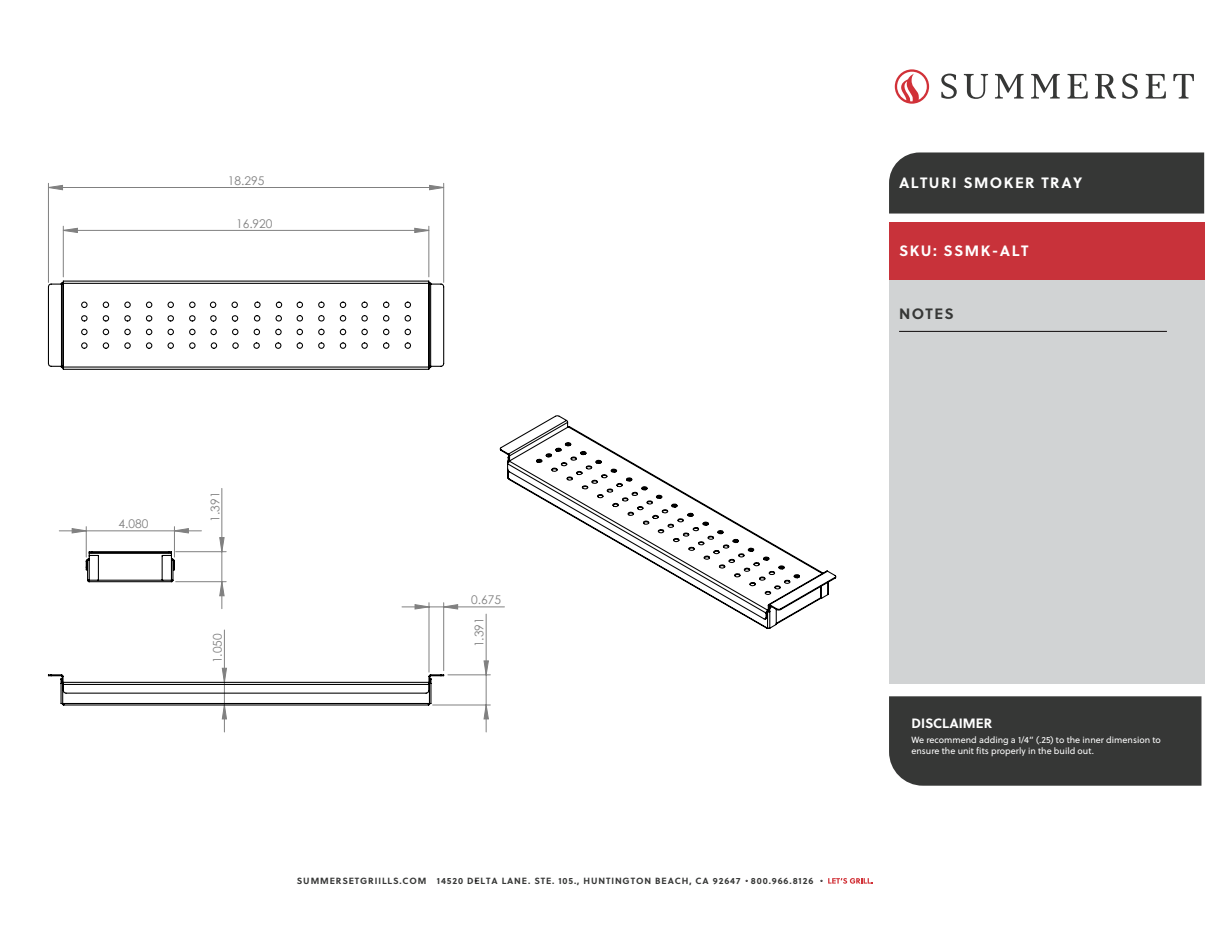
<style>
.page{position:relative;width:1215px;height:945px;background:#fff}
.page>*{position:absolute;margin:0;border:0;box-sizing:border-box;transform-origin:0 0}
.t1{font:700 15px "Soleil";letter-spacing:.1em;color:#fff}
.t2{font:700 15px "Soleil";letter-spacing:.1em;color:#363736}
.t3{font:700 13.5px "Soleil";color:#fff}
.t4{font:12px "Century Gothic";color:#808080}
.t5{font:9px/10.8px "Soleil";color:#fff}
.t6{font:700 9px "Soleil";letter-spacing:.1em;color:#363736}
</style>
<div class="page">
<div style="left:889px;top:696px;width:313px;height:90px;background:#363736"></div>
<div style="left:889px;top:222px;width:315px;height:59px;background:#c8323a"></div>
<div style="left:889px;top:281px;width:316px;height:403px;background:#d1d3d4"></div>
<div style="left:889px;top:152px;width:315px;height:62px;background:#363736"></div>
<hr style="left:899px;top:331px;width:268px;height:1px;background:#231f20">
<svg style="left:1122px;top:74px;width:16px;height:25px"></svg>
<svg style="left:964px;top:74px;width:24px;height:25px"></svg>
<svg style="left:995px;top:74px;width:29px;height:25px"></svg>
<svg style="left:1031px;top:74px;width:29px;height:25px"></svg>
<svg style="left:1068px;top:74px;width:20px;height:25px"></svg>
<svg style="left:1095px;top:74px;width:21px;height:25px"></svg>
<svg style="left:1146px;top:74px;width:20px;height:25px"></svg>
<svg style="left:1173px;top:74px;width:21px;height:25px"></svg>
<svg style="left:941px;top:74px;width:16px;height:25px"></svg>
<svg style="left:895px;top:69px;width:34px;height:35px"></svg>
<svg style="left:820px;top:878px;width:53px;height:6px"></svg>
<hr style="left:429px;top:603px;width:1px;height:69px;background:#808080">
<hr style="left:443px;top:603px;width:1px;height:68px;background:#808080">
<hr style="left:444px;top:607px;width:60px;height:1px;background:#808080">
<hr style="left:48px;top:183px;width:1px;height:99px;background:#808080">
<hr style="left:443px;top:183px;width:1px;height:99px;background:#808080">
<hr style="left:176px;top:581px;width:50px;height:1px;background:#808080">
<hr style="left:176px;top:551px;width:50px;height:1px;background:#808080">
<hr style="left:221px;top:488px;width:1px;height:64px;background:#808080">
<hr style="left:448px;top:674px;width:42px;height:1px;background:#808080">
<hr style="left:433px;top:705px;width:57px;height:1px;background:#808080">
<hr style="left:486px;top:614px;width:1px;height:61px;background:#808080">
<hr style="left:224px;top:630px;width:1px;height:52px;background:#808080">
<hr style="left:86px;top:527px;width:1px;height:30px;background:#808080">
<hr style="left:174px;top:527px;width:1px;height:30px;background:#808080">
<hr style="left:63px;top:226px;width:1px;height:51px;background:#808080">
<hr style="left:428px;top:226px;width:1px;height:51px;background:#808080">
<svg style="left:402px;top:604px;width:56px;height:6px"></svg>
<svg style="left:49px;top:185px;width:396px;height:6px"></svg>
<svg style="left:219px;top:537px;width:6px;height:72px"></svg>
<svg style="left:59px;top:528px;width:142px;height:6px"></svg>
<svg style="left:62px;top:227px;width:368px;height:6px"></svg>
<svg style="left:47px;top:660px;width:442px;height:72px"></svg>
<svg style="left:47px;top:280px;width:398px;height:90px"></svg>
<svg style="left:85px;top:551px;width:91px;height:32px"></svg>
<svg style="left:499px;top:415px;width:338px;height:214px"></svg>
<h3 class="t4" style="left:228px;top:172px;width:38px">18.295</h3>
<h3 class="t4" style="left:236px;top:215px;width:38px">16.920</h3>
<h3 class="t4" style="left:119px;top:515px;width:31px">4.080</h3>
<h3 class="t4" style="left:207px;top:522px;width:31px;rotate:-90deg">1.391</h3>
<h3 class="t4" style="left:209px;top:663px;width:31px;rotate:-90deg">1.050</h3>
<h3 class="t4" style="left:471px;top:591px;width:31px">0.675</h3>
<h3 class="t4" style="left:471px;top:647px;width:31px;rotate:-90deg">1.391</h3>
<p class="t6" style="left:297px;top:874px;width:518px">SUMMERSETGRIILLS.COM 14520 DELTA LANE. STE. 105., HUNTINGTON BEACH, CA 92647 800.966.8126</p>
<p class="t1" style="left:899px;top:171px;width:185px">ALTURI SMOKER TRAY</p>
<p class="t1" style="left:899px;top:239px;width:131px">SKU: SSMK-ALT</p>
<p class="t2" style="left:899px;top:302px;width:56px">NOTES</p>
<p class="t3" style="left:911px;top:712px;width:82px">DISCLAIMER</p>
<p class="t5" style="left:911px;top:734px;width:251px">We recommend adding a 1/4” (.25) to the inner dimension to ensure the unit fits properly in the build out.</p>
</div>
